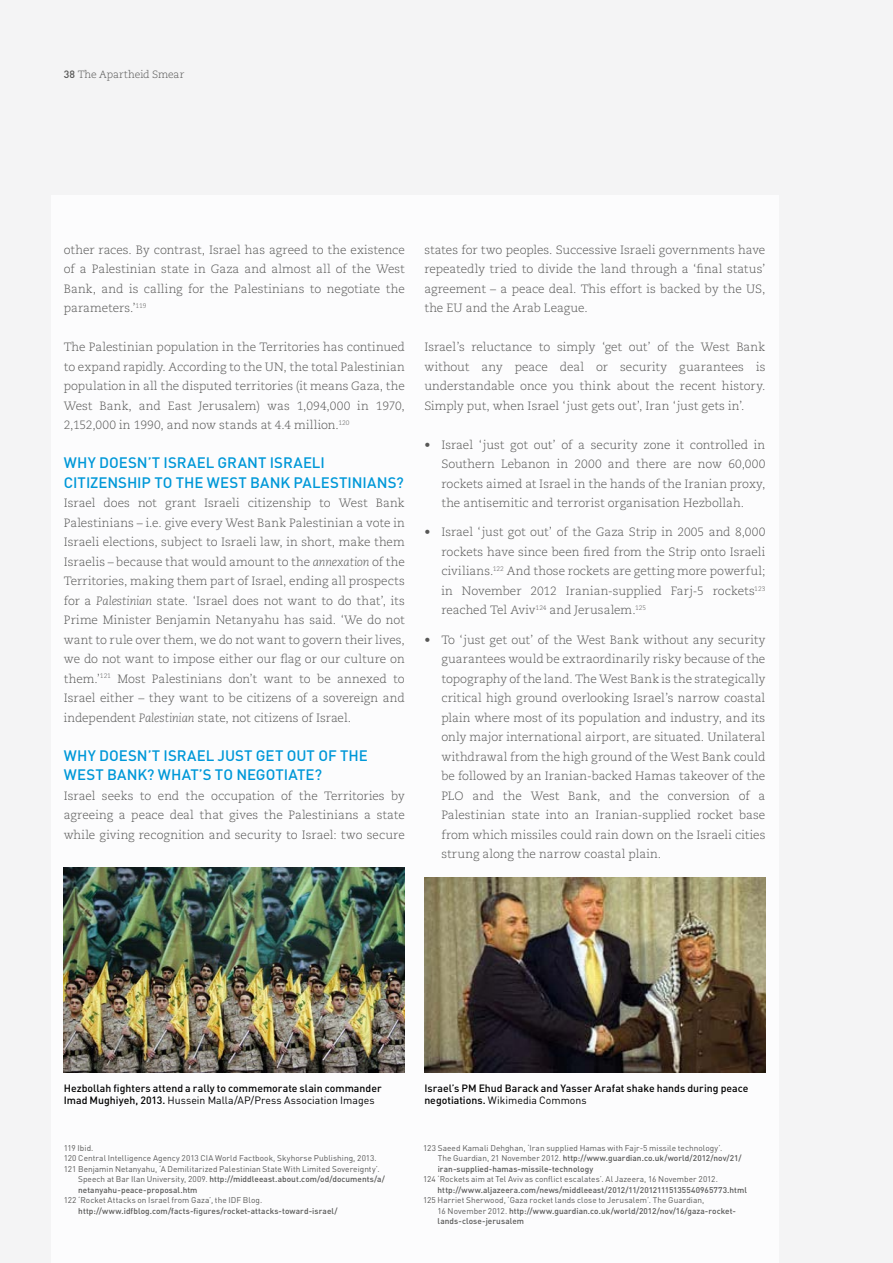
<style>
.page{position:relative;width:893px;height:1263px;background:#f4f4f5}
.page>*{position:absolute;margin:0;border:0;box-sizing:border-box;transform-origin:0 0}
.t1{font:500 15px/19.5px "DIN";letter-spacing:.005em;color:#0098d8}
.t2{font:300 12px/19.5px "Caecilia LT Std";color:#575756;text-align:justify}
.t3{font:500 10.5px/12px "DIN";letter-spacing:.005em;color:#000}
.t4{font:300 10.5px "Caecilia LT Std";letter-spacing:-.01em;color:#575756}
.t5{font:8.25px/10.5px "DIN";letter-spacing:.005em;color:#575756}
.t6{font:500 8.25px "DIN";letter-spacing:.01em;color:#575756}
.s1{font-family:"DIN";font-weight:500}
.s2{font-style:italic}
.s3{font-weight:400}
.s4{font-weight:500}
</style>
<div class="page">
<div style="left:51px;top:195px;width:727px;height:1068px;background:#fff"></div>
<img style="left:424px;top:878px;width:341px;height:195px">
<img style="left:64px;top:868px;width:341px;height:205px">
<p class="t4" style="left:64px;top:68px;width:122px"><span class="s1">38</span> The Apartheid Smear</p>
<p class="t2" style="left:64px;top:240px;width:343px">other races. By contrast, Israel has agreed to the existence of a Palestinian state in Gaza and almost all of the West Bank, and is calling for the Palestinians to negotiate the parameters.’<sup>119</sup></p>
<p class="t2" style="left:64px;top:337px;width:343px">The Palestinian population in the Territories has continued to expand rapidly. According to the UN, the total Palestinian population in all the disputed territories (it means Gaza, the West Bank, and East Jerusalem) was 1,094,000 in 1970, 2,152,000 in 1990, and now stands at 4.4 million.<sup>120</sup></p>
<p class="t1" style="left:64px;top:452px;width:342px">Why doesn’t Israel grant Israeli<br>citizenship to the West Bank Palesti nians?</p>
<p class="t2" style="left:64px;top:493px;width:343px">Israel does not grant Israeli citizenship to West Bank Palestinians – i.e. give every West Bank Palestinian a vote in Israeli elections, subject to Israeli law, in short, make them Israelis – because that would amount to the <span class="s2">annexation</span> of the Territories, making them part of Israel, ending all prospects for a <span class="s2">Palestinian</span> state. ‘Israel does not want to do that’, its Prime Minister Benjamin Netanyahu has said. ‘We do not want to rule over them, we do not want to govern their lives, we do not want to impose either our flag or our culture on them.’<sup>121</sup> Most Palestinians don’t want to be annexed to Israel either – they want to be citizens of a sovereign and independent <span class="s2">Palestinian</span> state, not citizens of Israel.</p>
<p class="t1" style="left:64px;top:745px;width:306px">Why doesn’t Israel just get out of the<br>West Bank? What’s to negotiate?</p>
<p class="t2" style="left:64px;top:786px;width:343px">Israel seeks to end the occupation of the Territories by agreeing a peace deal that gives the Palestinians a state while giving recognition and security to Israel: two secure</p>
<p class="t2" style="left:424px;top:240px;width:343px">states for two peoples. Successive Israeli governments have repeatedly tried to divide the land through a ‘final status’ agreement – a peace deal. This effort is backed by the US, the EU and the Arab League.</p>
<p class="t2" style="left:424px;top:337px;width:343px">Israel’s reluctance to simply ‘get out’ of the West Bank without any peace deal or security guarantees is understandable once you think about the recent history.<br>Simply put, when Israel ‘just gets out’, Iran ‘just gets in’.</p>
<p class="t2" style="left:441px;top:435px;width:326px;text-indent:-17px">• Israel ‘just got out’ of a security zone it controlled in Southern Lebanon in 2000 and there are now 60,000 rockets aimed at Israel in the hands of the Iranian proxy, the antisemitic and terrorist organisation Hezbollah.</p>
<p class="t2" style="left:441px;top:523px;width:326px;text-indent:-17px">• Israel ‘just got out’ of the Gaza Strip in 2005 and 8,000 rockets have since been fired from the Strip onto Israeli civilians.<sup>122</sup> And those rockets are getting more powerful; in November 2012 Iranian-supplied Farj-5 rockets<sup>123 </sup>reached Tel Aviv<sup>124</sup> and Jerusalem.<sup>125</sup></p>
<p class="t2" style="left:441px;top:630px;width:326px;text-indent:-17px">• To ‘just get out’ of the West Bank without any security guarantees would be extraordinarily risky because of the topography of the land. The West Bank is the strategically critical high ground overlooking Israel’s narrow coastal plain where most of its population and industry, and its only major international airport, are situated. Unilateral withdrawal from the high ground of the West Bank could be followed by an Iranian-backed Hamas takeover of the PLO and the West Bank, and the conversion of a Palestinian state into an Iranian-supplied rocket base from which missiles could rain down on the Israeli cities strung along the narrow coastal plain.</p>
<p class="t3" style="left:64px;top:1082px;width:319px">Hezbollah fighters attend a rally to commemorate slain commander<br>Imad M ughiyeh, 2013. <span class="s3">Hussein Malla/AP/Press Association Images</span></p>
<p class="t5" style="left:64px;top:1142px;width:31px">119 Ibid.</p>
<p class="t5" style="left:64px;top:1153px;width:314px">120 Central Intelligence Agency 2013 CIA World Factbook, Skyhorse Publishing, 2013.</p>
<p class="t5" style="left:64px;top:1163px;width:318px">121 Benjamin Netanyahu, ‘A Demilitarized Palestinian State With Limited Sovereignty’.</p>
<p class="t6" style="left:78px;top:1174px;width:308px"><span class="s3">Speech at Bar Ilan University, 2009.</span> http://middleeast.about.com/od/documents/a/</p>
<p class="t6" style="left:78px;top:1184px;width:121px">netanyahu-peace-proposal.htm</p>
<p class="t5" style="left:64px;top:1195px;width:200px">122 ‘Rocket Attacks on Israel from Gaza’, the IDF Blog.</p>
<p class="t6" style="left:78px;top:1205px;width:261px">http://www.idfblog.com/facts-figures/rocket-attacks-toward-israel/</p>
<p class="t3" style="left:424px;top:1082px;width:326px">Israel’s PMEhud Barack and Yasser Arafat shake hands during peace negotiations. <span class="s3">Wikimedia Commons</span></p>
<p class="t5" style="left:438px;top:1142px;width:305px;text-indent:-15px">123 Saeed Kamali Dehghan, ‘Iran supplied Hamas with Fajr-5 missile technology’.<br>The Guardian, 21 November 2012. <span class="s4">http://www.guardian.co.uk/world/2012/nov/21/ iran-supplied-hamas-missile-technology</span></p>
<p class="t5" style="left:423px;top:1174px;width:296px">124 ‘Rockets aim at Tel Aviv as conflict escalates’. Al Jazeera, 16 November 2012.</p>
<p class="t6" style="left:438px;top:1184px;width:311px">http://www.aljazeera.com/news/middleeast/2012/11/20121115135540965773.html</p>
<p class="t5" style="left:438px;top:1195px;width:300px;text-indent:-14px">125 Harriet Sherwood, ‘Gaza rocket lands close to Jerusalem’. The Guardian,<br>16 November 2012. <span class="s4">http://www.guardian.co.uk/world/2012/nov/16/gaza-rocket&shy;lands-close-jerusalem</span></p>
</div>
